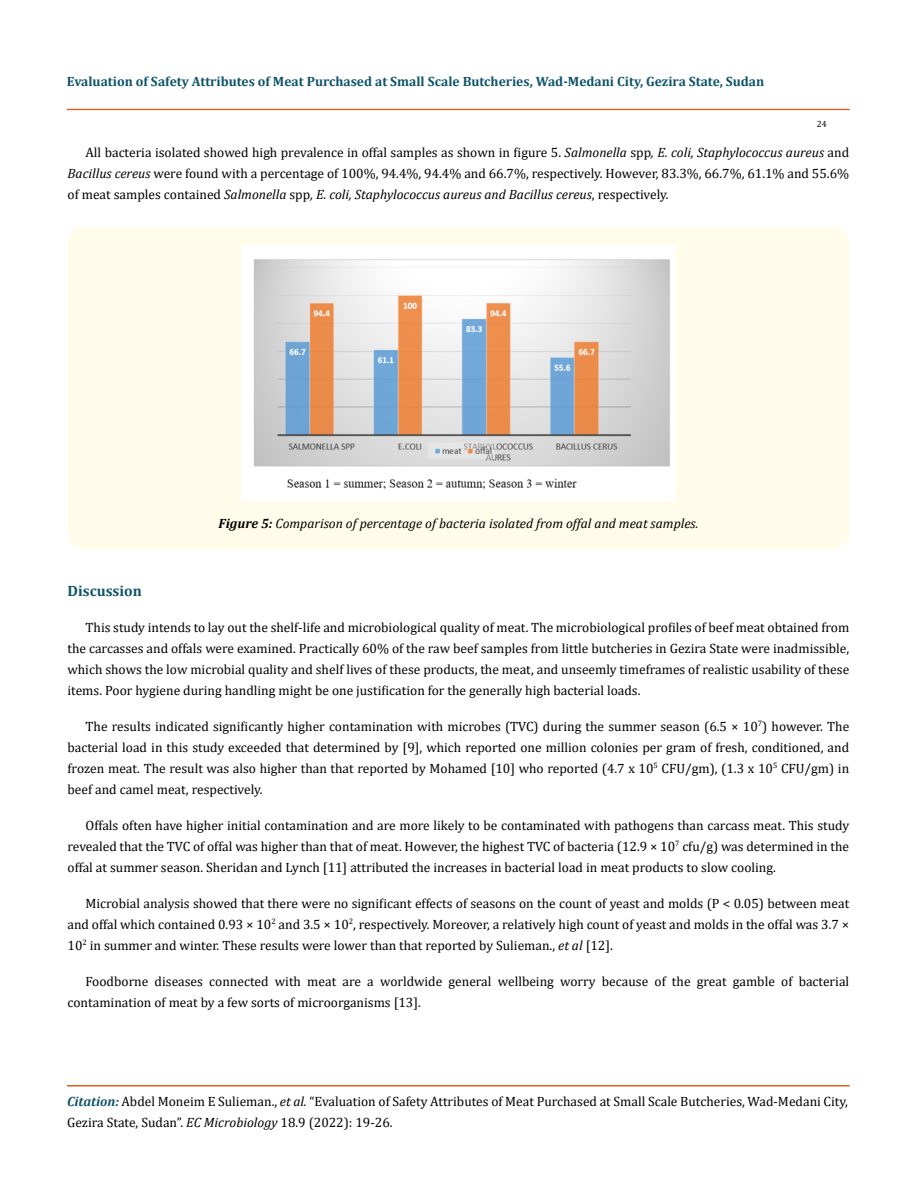
<style>
.page{position:relative;width:917px;height:1190px;background:#fff}
.page>*{position:absolute;margin:0;border:0;box-sizing:border-box;transform-origin:0 0}
.t1{font:700 15px "Cambria";color:#0e546a}
.t2{font:13.5px/21px "Cambria";color:#000;text-align:justify}
.t3{font:700 13.5px "Cambria";color:#0e546a}
.t4{font:italic 13.5px "Cambria";color:#000}
.t5{font:9px "Cambria";color:#000}
.s1{font-style:italic}
.s2{font-weight:700}
.s3{font-weight:700;font-style:italic;color:#0e546a}
</style>
<div class="page">
<div style="left:67px;top:109px;width:782px;height:1px;border:1px solid #e05d1a"></div>
<div style="left:67px;top:1085px;width:782px;height:1px;border:1px solid #e05d1a"></div>
<div style="left:68px;top:226px;width:781px;height:323px;background:#fffde9;border-radius:18px"></div>
<img style="left:242px;top:245px;width:433px;height:255px">
<p class="t3" style="left:67px;top:72px;width:699px">Evaluation of Safety Attributes of Meat Purchased at Small Scale Butcheries, Wad-Medani City, Gezira State, Sudan</p>
<p class="t5" style="left:816px;top:118px;width:11px">24</p>
<p class="t2" style="left:68px;top:142px;width:783px;text-indent:18px">All bacteria isolated showed high prevalence in offal samples as shown in figure 5. <span class="s1">Salmonella</span> spp<span class="s1">, E. coli, Staphylococcus aureus</span> and <span class="s1">Bacillus cereus</span> were found with a percentage of 100%, 94.4%, 94.4% and 66.7%, respectively. However, 83.3%, 66.7%, 61.1% and 55.6% of meat samples contained <span class="s1">Salmonella</span> spp<span class="s1">, E. coli, Staphylococcus aureus and Bacillus cereus</span>, respectively.</p>
<p class="t4" style="left:219px;top:514px;width:481px"><span class="s2">Figure 5:</span> Comparison of percentage of bacteria isolated from offal and meat samples.</p>
<p class="t1" style="left:68px;top:580px;width:76px">Discussion</p>
<p class="t2" style="left:68px;top:616px;width:783px;text-indent:18px">This study intends to lay out the shelf-life and microbiological quality of meat. The microbiological profiles of beef meat obtained from the carcasses and offals were examined. Practically 60% of the raw beef samples from little butcheries in Gezira State were inadmissible, which shows the low microbial quality and shelf lives of these products, the meat, and unseemly timeframes of realistic usability of these items. Poor hygiene during handling might be one justification for the generally high bacterial loads.</p>
<p class="t2" style="left:68px;top:715px;width:783px;text-indent:18px">The results indicated significantly higher contamination with microbes (TVC) during the summer season (6.5 × 10<sup>7</sup>) however. The bacterial load in this study exceeded that determined by [9], which reported one million colonies per gram of fresh, conditioned, and frozen meat. The result was also higher than that reported by Mohamed [10] who reported (4.7 x 10<sup>5</sup> CFU/gm), (1.3 x 10<sup>5</sup> CFU/gm) in beef and camel meat, respectively.</p>
<p class="t2" style="left:68px;top:814px;width:783px;text-indent:18px">Offals often have higher initial contamination and are more likely to be contaminated with pathogens than carcass meat. This study revealed that the TVC of offal was higher than that of meat. However, the highest TVC of bacteria (12.9 × 10<sup>7</sup> cfu/g) was determined in the offal at summer season. Sheridan and Lynch [11] attributed the increases in bacterial load in meat products to slow cooling.</p>
<p class="t2" style="left:68px;top:892px;width:783px;text-indent:18px">Microbial analysis showed that there were no significant effects of seasons on the count of yeast and molds (P &lt; 0.05) between meat and offal which contained 0.93 × 10<sup>2</sup> and 3.5 × 10<sup>2</sup>, respectively. Moreover, a relatively high count of yeast and molds in the offal was 3.7 × 10<sup>2</sup> in summer and winter. These results were lower than that reported by Sulieman., <span class="s1">et al</span> [12].</p>
<p class="t2" style="left:68px;top:970px;width:783px;text-indent:18px">Foodborne diseases connected with meat are a worldwide general wellbeing worry because of the great gamble of bacterial contamination of meat by a few sorts of microorganisms [13].</p>
<p class="t2" style="left:67px;top:1090px;width:782px"><span class="s3">Citation:</span> Abdel Moneim E Sulieman., <span class="s1">et al.</span> “Evaluation of Safety Attributes of Meat Purchased at Small Scale Butcheries, Wad-Medani City,<br>Gezira State, Sudan”. <span class="s1">EC Microbiology</span> 18.9 (2022): 19-26.</p>
</div>
